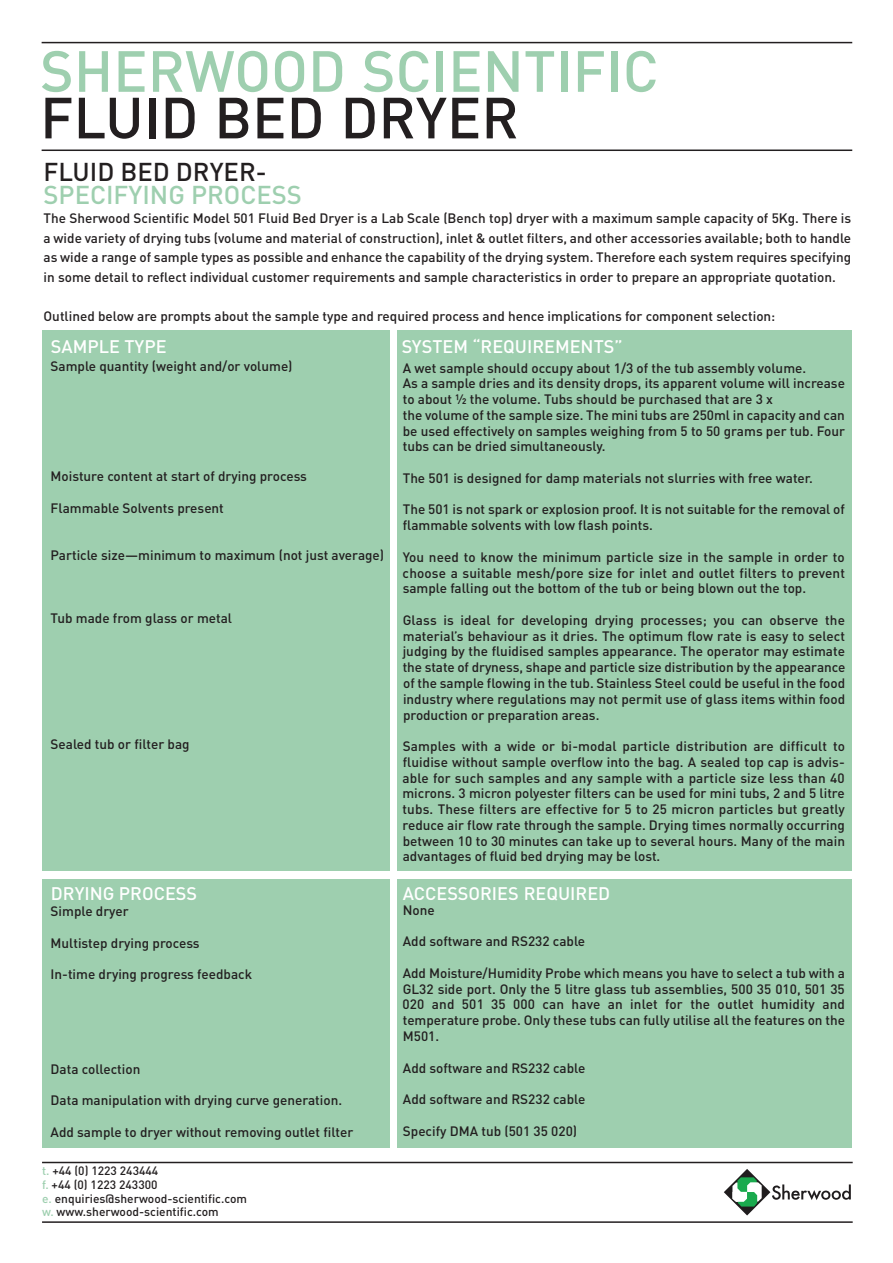
<style>
.page{position:relative;width:893px;height:1263px;background:#fff}
.page>*{position:absolute;margin:0;border:0;box-sizing:border-box;transform-origin:0 0}
.t1{font:500 57.15px "DIN";color:#9ecfaf}
.t2{font:500 57.15px "DIN";color:#231f20}
.t3{font:500 25.5px "DIN";color:#9ecfaf}
.t4{font:500 25.5px "DIN";color:#231f20}
.t5{font:500 18px "DIN";color:#fff}
.t6{font:500 13.5px/15.8px "DIN";color:#231f20;text-align:justify}
.t7{font:500 12px/13.5px "DIN";color:#231f20}
.s1{color:#9ecfaf}
</style>
<div class="page">
<hr style="left:42px;top:150px;width:810px;height:1px;background:#231f20">
<hr style="left:42px;top:42px;width:810px;height:1px;background:#231f20">
<hr style="left:42px;top:1221px;width:811px;height:2px;background:#231f20">
<hr style="left:42px;top:1162px;width:811px;height:1px;background:#231f20">
<svg style="left:724px;top:1169px;width:127px;height:47px"></svg>
<div style="left:42px;top:330px;width:348px;height:540px;background:#9ecfaf"></div>
<div style="left:397px;top:330px;width:454px;height:540px;background:#9ecfaf"></div>
<div style="left:42px;top:879px;width:348px;height:269px;background:#9ecfaf"></div>
<div style="left:397px;top:879px;width:454px;height:269px;background:#9ecfaf"></div>
<h1 class="t1" style="left:40px;top:50px;width:620px">SHERWOOD SCIENTIFIC</h1>
<h1 class="t2" style="left:40px;top:97px;width:480px">FLUID BED DRYER</h1>
<h2 class="t4" style="left:44px;top:163px;width:225px">FLUID BED DRYER-</h2>
<h2 class="t3" style="left:44px;top:185px;width:260px">SPECIFYING PROCESS</h2>
<p class="t6" style="left:44px;top:210px;width:809px;line-height:19.5px">The Sherwood Scientific Model 501 Fluid Bed Dryer is a Lab Scale (Bench top) dryer with a maximum sample capacity of 5Kg. There is a wide variety of drying tubs (volume and material of construction), inlet &amp; outlet filters, and other accessories available; both to handle as wide a range of sample types as possible and enhance the capability of the drying system. Therefore each system requires specifying in some detail to reflect individual customer requirements and sample characteristics in order to prepare an appropriate quotation.</p>
<p class="t6" style="left:44px;top:310px;width:733px">Outlined below are prompts about the sample type and required process and hence implications for component selection:</p>
<p class="t6" style="left:51px;top:360px;width:243px">Sample quantity (weight and/or volume)</p>
<h3 class="t5" style="left:51px;top:340px;width:117px">SAMPLE TYPE</h3>
<h3 class="t5" style="left:402px;top:340px;width:222px">SYSTEM “REQUIREMENTS”</h3>
<p class="t6" style="left:403px;top:361px;width:444px;text-align:left">A wet sample should occupy about 1/3 of the tub assembly volume.<br>As a sample dries and its density drops, its apparent volume will increase to about ½ the volume. Tubs should be purchased that are 3 x<br>the volume of the sample size. The mini tubs are 250ml in capacity and can be used effectively on samples weighing from 5 to 50 grams per tub. Four tubs can be dried simultaneously.</p>
<p class="t6" style="left:403px;top:472px;width:412px">The 501 is designed for damp materials not slurries with free water.</p>
<p class="t6" style="left:403px;top:503px;width:444px">The 501 is not spark or explosion proof. It is not suitable for the removal of flammable solvents with low flash points.</p>
<p class="t6" style="left:403px;top:551px;width:444px">You need to know the minimum particle size in the sample in order to choose a suitable mesh/pore size for inlet and outlet filters to prevent sample falling out the bottom of the tub or being blown out the top.</p>
<p class="t6" style="left:403px;top:614px;width:444px">Glass is ideal for developing drying processes; you can observe the material’s behaviour as it dries. The optimum flow rate is easy to select judging by the fluidised samples appearance. The operator may estimate the state of dryness, shape and particle size distribution by the appearance of the sample flowing in the tub. Stainless Steel could be useful in the food industry where regulations may not permit use of glass items within food production or preparation areas.</p>
<p class="t6" style="left:402px;top:740px;width:444px">Samples with a wide or bi-modal particle distribution are difficult to fluidise without sample overflow into the bag. A sealed top cap is advis&shy;able for such samples and any sample with a particle size less than 40 microns. 3 micron polyester filters can be used for mini tubs, 2 and 5 litre tubs. These filters are effective for 5 to 25 micron particles but greatly reduce air flow rate through the sample. Drying times normally occurring between 10 to 30 minutes can take up to several hours. Many of the main advantages of fluid bed drying may be lost.</p>
<p class="t6" style="left:51px;top:470px;width:258px">Moisture content at start of drying process</p>
<p class="t6" style="left:51px;top:502px;width:175px">Flammable Solvents present</p>
<p class="t6" style="left:51px;top:549px;width:335px">Particle size—minimum to maximum (not just average)</p>
<p class="t6" style="left:51px;top:612px;width:183px">Tub made from glass or metal</p>
<p class="t6" style="left:51px;top:738px;width:141px">Sealed tub or filter bag</p>
<h3 class="t5" style="left:51px;top:887px;width:148px">DRYING PROCESS</h3>
<h3 class="t5" style="left:403px;top:887px;width:209px">ACCESSORIES REQUIRED</h3>
<p class="t6" style="left:51px;top:905px;width:80px">Simple dryer</p>
<p class="t6" style="left:51px;top:936px;width:151px">Multistep drying process</p>
<p class="t6" style="left:51px;top:968px;width:203px">In-time drying progress feedback</p>
<p class="t6" style="left:51px;top:1063px;width:91px">Data collection</p>
<p class="t6" style="left:51px;top:1094px;width:293px">Data manipulation with drying curve generation.</p>
<p class="t6" style="left:51px;top:1126px;width:304px">Add sample to dryer without removing outlet filter</p>
<p class="t7" style="left:42px;top:1166px;width:206px"><span class="s1">t.</span> +44 (0) 1223 243444<br><span class="s1">f.</span> +44 (0) 1223 243300<br><span class="s1">e.</span> enquiries@sherwood-scientific.com <span class="s1">w.</span> www.sherwood-scientific.com</p>
<p class="t6" style="left:403px;top:904px;width:33px">None</p>
<p class="t6" style="left:403px;top:935px;width:184px">Add software and RS232 cable</p>
<p class="t6" style="left:403px;top:967px;width:444px">Add Moisture/Humidity Probe which means you have to select a tub with a GL32 side port. Only the 5 litre glass tub assemblies, 500 35 010, 501 35<br>020 and 501 35 000 can have an inlet for the outlet humidity and temperature probe. Only these tubs can fully utilise all the features on the M501.</p>
<p class="t6" style="left:403px;top:1061px;width:184px">Add software and RS232 cable</p>
<p class="t6" style="left:403px;top:1093px;width:184px">Add software and RS232 cable</p>
<p class="t6" style="left:403px;top:1124px;width:176px">Specify DMA tub (501 35 020)</p>
</div>
